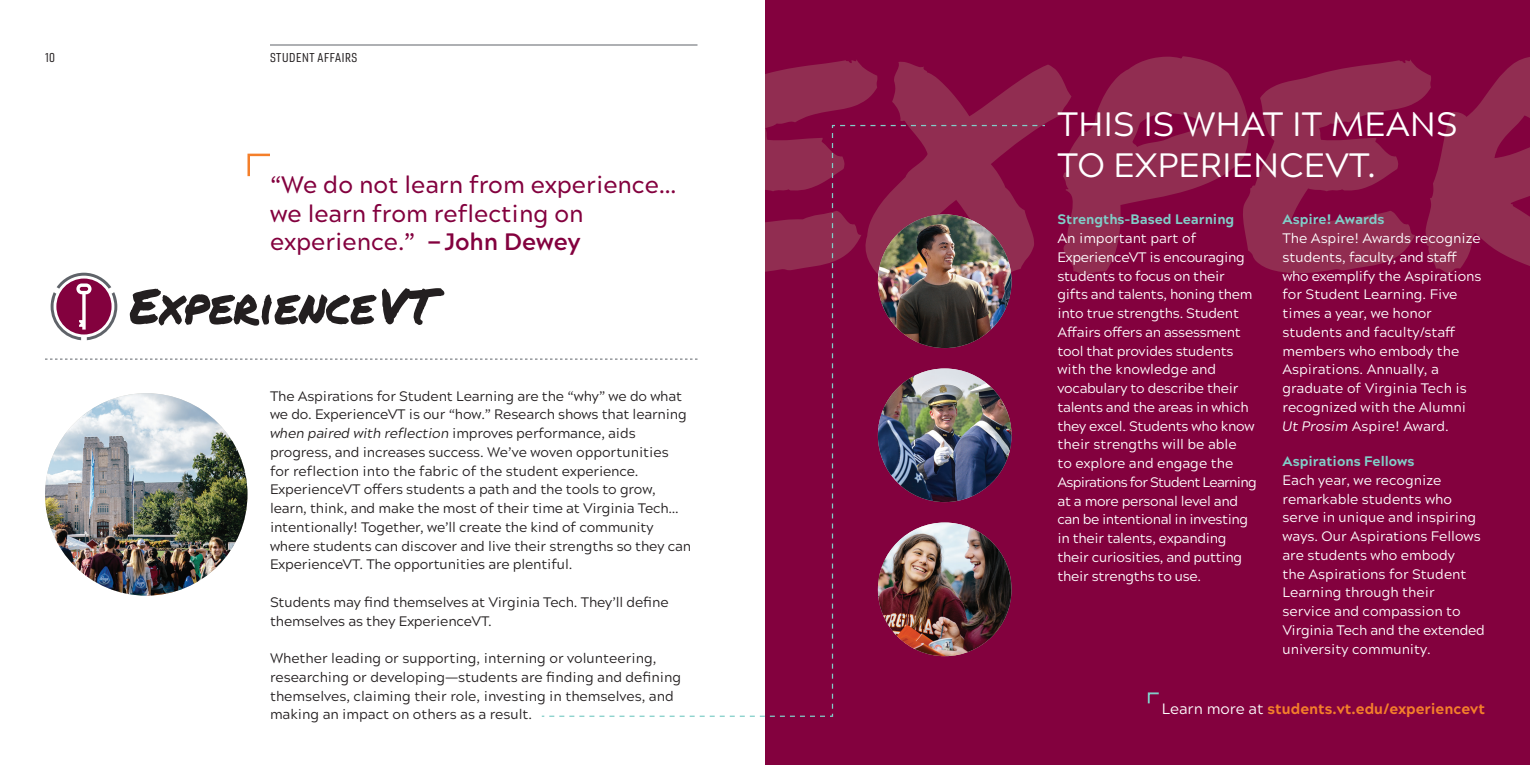
<style>
.page{position:relative;width:1530px;height:765px;background:#fff}
.page>*{position:absolute;margin:0;border:0;box-sizing:border-box;transform-origin:0 0}
.t1{font:33.75px/40.5px "Acherus Grotesque";color:#fff}
.t2{font:500 23.75px/28.5px "Acherus Grotesque";color:#83013e}
.t3{font:800 15px "Acherus Grotesque";color:#f47f2a}
.t4{font:13.75px/18.8px "Acherus Grotesque";letter-spacing:-.005em;color:#fff}
.t5{font:13.75px/18.8px "Acherus Grotesque";letter-spacing:-.01em;color:#231f20}
.t6{font:800 13.75px "Acherus Grotesque";color:#80cec8}
.t7{font:12.5px "Gineso Con Reg";letter-spacing:.05em;color:#231f20}
.s1{font-family:"Gineso Nor Dem";font-weight:400}
.s2{font-weight:700}
.s3{font-style:italic}
.s4{font-family:"Gineso Nor Reg";font-size:12.5px}
.s5{font-weight:400;color:#fff}
</style>
<div class="page">
<div style="left:765px;top:0;width:765px;height:765px;background:#83013e"></div>
<svg style="left:765px;top:56px;width:765px;height:220px;fill:#912d51"></svg>
<svg style="left:541px;top:124px;width:505px;height:593px"></svg>
<svg style="left:51px;top:273px;width:66px;height:67px"></svg>
<svg style="left:130px;top:289px;width:246px;height:37px"></svg>
<svg style="left:382px;top:288px;width:62px;height:37px"></svg>
<svg style="left:45px;top:359px;width:653px;height:1px"></svg>
<img style="left:45px;top:393px;width:203px;height:203px;border-radius:101px">
<img style="left:878px;top:368px;width:134px;height:134px;border-radius:67px">
<img style="left:878px;top:523px;width:134px;height:133px;border-radius:67px">
<img style="left:878px;top:214px;width:134px;height:134px;border-radius:67px">
<hr style="left:270px;top:45px;width:428px;height:1px;background:#5f6369">
<svg style="left:247px;top:153px;width:23px;height:24px"></svg>
<svg style="left:1147px;top:692px;width:12px;height:12px"></svg>
<p class="t7" style="left:45px;top:50px;width:12px">10</p>
<p class="t7" style="left:270px;top:50px;width:89px">STUDENT AFFAIRS</p>
<p class="t2" style="left:270px;top:170px;width:408px">“We do not learn from experience… we learn from reflecting on experience.” <span class="s1">–</span><span class="s2">John Dewey</span></p>
<p class="t5" style="left:270px;top:386px;width:423px">The Aspirations for Student Learning are the “why” we do what we do. ExperienceVT is our “how.” Research shows that learning <span class="s3">when paired with reflection</span> improves performance, aids progress, and increases success. We’ve woven opportunities for reflection into the fabric of the student experience.<br>ExperienceVT offers students a path and the tools to grow, learn, think, and make the most of their time at Virginia Tech… intentionally! Together, we’ll create the kind of community where students can discover and live their strengths so they can ExperienceVT. The opportunities are plentiful.</p>
<p class="t5" style="left:270px;top:592px;width:400px">Students may find themselves at Virginia Tech. They’ll define themselves as they ExperienceVT.</p>
<p class="t5" style="left:270px;top:648px;width:413px">Whether leading or supporting, interning or volunteering, researching or developing<span class="s4">—</span>students are finding and defining themselves, claiming their role, investing in themselves, and making an impact on others as a result.</p>
<p class="t1" style="left:1058px;top:102px;width:402px">THIS IS WHAT IT MEANS<br>TO EXPERIENCEVT.</p>
<p class="t6" style="left:1058px;top:208px;width:178px">Strengths-Based Learning</p>
<p class="t4" style="left:1058px;top:228px;width:201px">An important part of<br>ExperienceVT is encouraging students to focus on their gifts and talents, honing them into true strengths. Student<br>Affairs offers an assessment tool that provides students with the knowledge and vocabulary to describe their talents and the areas in which they excel. Students who know their strengths will be able<br>to explore and engage the<br>Aspirations for Student Learning at a more personal level and can be intentional in investing in their talents, expanding their curiosities, and putting their strengths to use.</p>
<p class="t6" style="left:1282px;top:208px;width:104px">Aspire! Awards</p>
<p class="t4" style="left:1282px;top:228px;width:201px">The Aspire! Awards recognize students, faculty, and staff who exemplify the Aspirations for Student Learning. Five times a year, we honor students and faculty/staff members who embody the<br>Aspirations. Annually, a graduate of Virginia Tech is recognized with the Alumni<br><span class="s3">Ut Prosim</span> Aspire! Award.</p>
<p class="t6" style="left:1282px;top:450px;width:134px">Aspirations Fellows</p>
<p class="t4" style="left:1282px;top:470px;width:204px">Each year, we recognize remarkable students who serve in unique and inspiring ways. Our Aspirations Fellows are students who embody<br>the Aspirations for Student<br>Learning through their service and compassion to<br>Virginia Tech and the extended university community.</p>
<p class="t3" style="left:1162px;top:696px;width:325px"><span class="s5">Learn more at</span> students.vt.edu/experiencevt</p>
</div>
